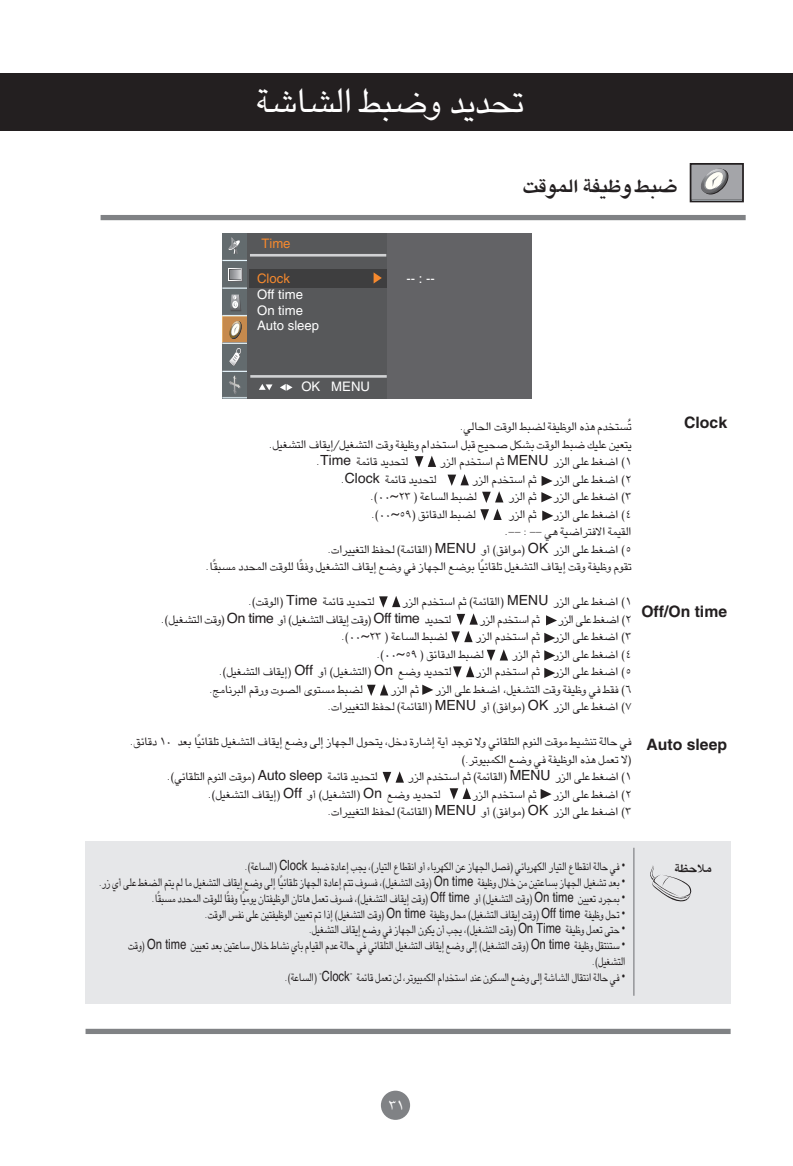
<style>
.page{position:relative;width:793px;height:1166px;background:#fff}
.page>*{position:absolute;margin:0;border:0;box-sizing:border-box;transform-origin:0 0}
.t1{font:700 15.75px "Helvetica";color:#231f20}
.t2{font:13.12px/15.8px "Helvetica";color:#fff}
.t3{font:13.12px "Helvetica";color:#f5892e}
</style>
<div class="page">
<div style="left:381px;top:1090px;width:29px;height:29px;background:#808285;border-radius:50%"></div>
<div style="left:0;top:73px;width:793px;height:58px;background:#231f20"></div>
<div style="left:101px;top:215px;width:644px;height:5px;background:#808285"></div>
<div style="left:690px;top:164px;width:52px;height:37px;background:#a4a5a9"></div>
<svg style="left:701px;top:168px;width:28px;height:27px"></svg>
<div style="left:689px;top:163px;width:55px;height:39px;border:2px solid #231f20"></div>
<div style="left:85px;top:841px;width:645px;height:163px;background:#e6e7e9"></div>
<hr style="left:633px;top:847px;width:1px;height:148px;background:#6c6d70">
<div style="left:232px;top:233px;width:294px;height:165px;background:#57585a"></div>
<svg style="left:259px;top:384px;width:13px;height:6px"></svg>
<svg style="left:280px;top:384px;width:12px;height:7px"></svg>
<div style="left:387px;top:233px;width:144px;height:165px;background:#636366"></div>
<div style="left:249px;top:269px;width:138px;height:18px;background:#3e3e3f"></div>
<div style="left:223px;top:233px;width:24px;height:166px;background:#636b6e"></div>
<svg style="left:229px;top:280px;width:13px;height:1px"></svg>
<svg style="left:229px;top:268px;width:13px;height:12px"></svg>
<svg style="left:223px;top:237px;width:24px;height:24px"></svg>
<svg style="left:223px;top:287px;width:24px;height:111px"></svg>
<hr style="left:250px;top:254px;width:136px;height:2px;background:#d1d2d4">
<hr style="left:250px;top:375px;width:137px;height:3px;background:#d1d2d4">
<svg style="left:373px;top:272px;width:9px;height:11px"></svg>
<div style="left:86px;top:1028px;width:644px;height:6px;background:#808285"></div>
<svg style="left:650px;top:865px;width:42px;height:36px"></svg>
<svg style="left:414px;top:455px;width:139px;height:66px"></svg>
<svg style="left:367px;top:596px;width:190px;height:100px"></svg>
<svg style="left:382px;top:771px;width:170px;height:29px"></svg>
<p class="t3" style="left:261px;top:239px;width:31px">Time</p>
<p class="t3" style="left:257px;top:274px;width:34px">Clock</p>
<p class="t2" style="left:257px;top:288px;width:64px">Off time<br>On time<br>Auto sleep</p>
<p class="t2" style="left:301px;top:379px;width:70px">OK MENU</p>
<p class="t2" style="left:406px;top:271px;width:30px">-- : --</p>
<p class="t1" style="left:684px;top:417px;width:44px">Clock</p>
<p class="t1" style="left:641px;top:606px;width:87px">Off/On time</p>
<p class="t1" style="left:646px;top:738px;width:82px">Auto sleep</p>
</div>
